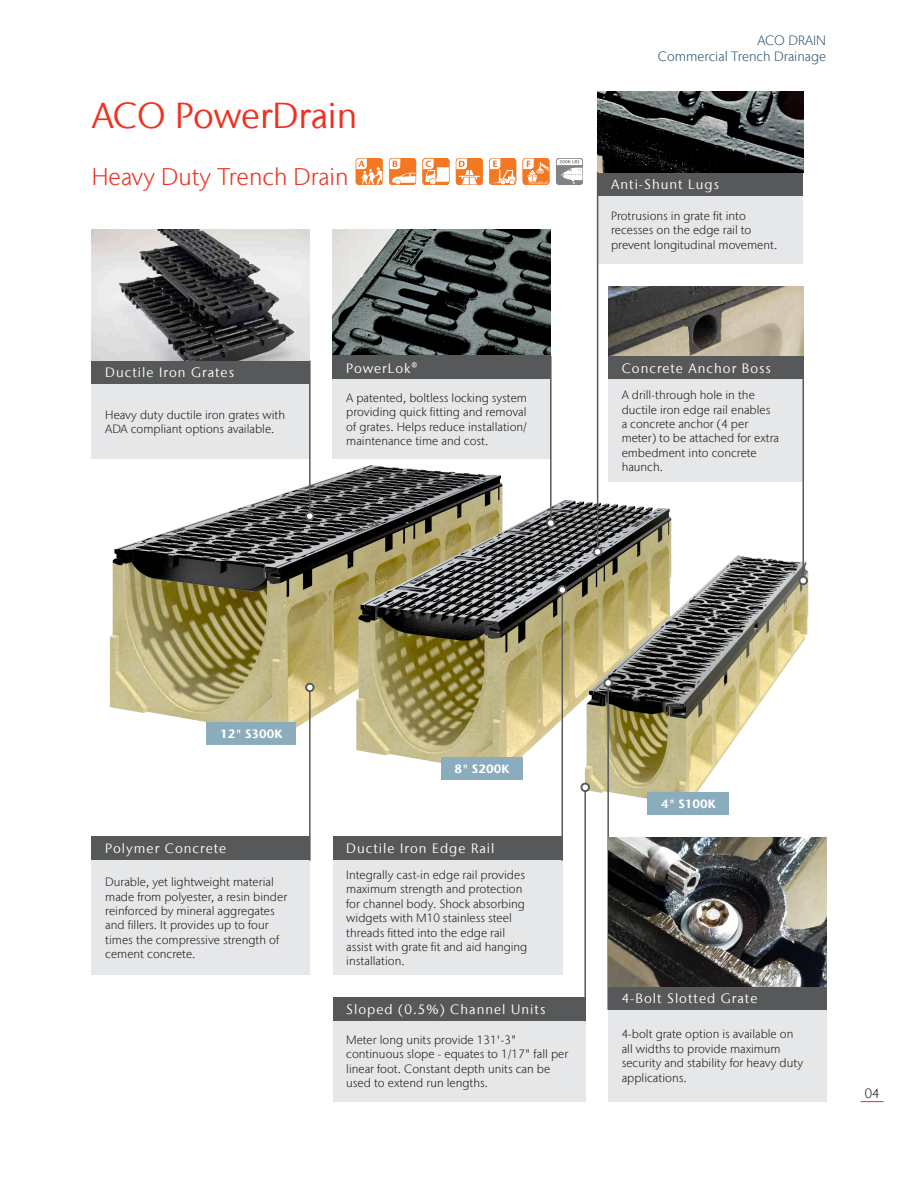
<style>
.page{position:relative;width:918px;height:1188px;background:#fff}
.page>*{position:absolute;margin:0;border:0;box-sizing:border-box;transform-origin:0 0}
.Header_01{font:36px "Stone Sans IIITC Com";letter-spacing:-.005em;color:#ef3122}
.Header_02{font:300 24px "Stone Sans IIITC Com";color:#ef3122}
.Gray_Cluster_Text{font:13.5px "Stone Sans IIITC Com";letter-spacing:.075em;color:#fff}
.t1{font:300 13.5px/16.2px "Stone Sans IIITC Com";color:#335875;text-align:right}
.t2{font:300 13.5px "Stone Sans IIITC Com";color:#231f20}
.t3{font:300 12px/14.4px "Stone Sans IIITC Com";color:#231f20}
.t4{font:700 12px "Stone Sans IIITC Com";color:#fff}
</style>
<div class="page">
<svg style="left:861px;top:1101px;width:23px;height:1px"></svg>
<img style="left:109px;top:459px;width:700px;height:356px">
<div style="left:92px;top:360px;width:218px;height:24px;background:#57585a"></div>
<div style="left:92px;top:384px;width:218px;height:75px;background:#e6e7e9"></div>
<img style="left:92px;top:229px;width:218px;height:131px">
<div style="left:306px;top:512px;width:8px;height:8px;background:#fff;border-radius:50%"></div>
<hr style="left:309px;top:361px;width:2px;height:151px;background:#57585a">
<div style="left:305px;top:511px;width:10px;height:10px;border:2px solid #57585a;border-radius:50%"></div>
<img style="left:333px;top:230px;width:218px;height:126px">
<div style="left:333px;top:356px;width:218px;height:24px;background:#57585a"></div>
<div style="left:333px;top:380px;width:218px;height:79px;background:#e6e7e9"></div>
<div style="left:547px;top:519px;width:8px;height:8px;background:#fff;border-radius:50%"></div>
<hr style="left:550px;top:356px;width:2px;height:163px;background:#57585a">
<div style="left:546px;top:518px;width:9px;height:10px;border:2px solid #57585a;border-radius:50%"></div>
<div style="left:598px;top:172px;width:205px;height:24px;background:#57585a"></div>
<div style="left:598px;top:196px;width:205px;height:68px;background:#e6e7e9"></div>
<div style="left:594px;top:548px;width:7px;height:7px;background:#fff;border-radius:50%"></div>
<div style="left:799px;top:577px;width:8px;height:8px;background:#fff;border-radius:50%"></div>
<div style="left:92px;top:836px;width:218px;height:25px;background:#57585a"></div>
<div style="left:92px;top:861px;width:218px;height:114px;background:#e6e7e9"></div>
<div style="left:306px;top:684px;width:7px;height:7px;background:#fff;border-radius:50%"></div>
<hr style="left:309px;top:691px;width:2px;height:170px;background:#57585a">
<div style="left:305px;top:683px;width:10px;height:9px;border:2px solid #57585a;border-radius:50%"></div>
<div style="left:333px;top:997px;width:252px;height:24px;background:#57585a"></div>
<div style="left:333px;top:1021px;width:252px;height:81px;background:#e6e7e9"></div>
<svg style="left:606px;top:681px;width:4px;height:4px"></svg>
<hr style="left:584px;top:791px;width:2px;height:230px;background:#57585a">
<div style="left:581px;top:783px;width:9px;height:9px;border:2px solid #57585a;border-radius:50%"></div>
<hr style="left:607px;top:687px;width:2px;height:323px;background:#57585a">
<div style="left:603px;top:678px;width:10px;height:10px;border:2px solid #57585a;border-radius:50%"></div>
<div style="left:333px;top:836px;width:229px;height:25px;background:#57585a"></div>
<div style="left:333px;top:861px;width:229px;height:114px;background:#e6e7e9"></div>
<div style="left:559px;top:587px;width:7px;height:7px;background:#fff;border-radius:50%"></div>
<hr style="left:562px;top:594px;width:1px;height:267px;background:#57585a">
<div style="left:558px;top:585px;width:9px;height:10px;border:2px solid #57585a;border-radius:50%"></div>
<div style="left:608px;top:356px;width:195px;height:24px;background:#57585a"></div>
<div style="left:608px;top:380px;width:195px;height:102px;background:#e6e7e9"></div>
<img style="left:608px;top:287px;width:195px;height:69px">
<div style="left:608px;top:986px;width:218px;height:24px;background:#57585a"></div>
<div style="left:608px;top:1010px;width:218px;height:92px;background:#e6e7e9"></div>
<img style="left:608px;top:838px;width:218px;height:149px">
<img style="left:598px;top:92px;width:205px;height:80px">
<div style="left:207px;top:723px;width:89px;height:22px;background:#8aacbc"></div>
<div style="left:441px;top:758px;width:82px;height:22px;background:#8aacbc"></div>
<div style="left:648px;top:792px;width:81px;height:22px;background:#8aacbc"></div>
<svg style="left:356px;top:158px;width:27px;height:27px"></svg>
<svg style="left:389px;top:158px;width:27px;height:27px"></svg>
<svg style="left:422px;top:158px;width:27px;height:27px"></svg>
<svg style="left:456px;top:158px;width:27px;height:27px"></svg>
<svg style="left:489px;top:158px;width:27px;height:27px"></svg>
<svg style="left:523px;top:158px;width:27px;height:27px"></svg>
<svg style="left:556px;top:158px;width:27px;height:27px"></svg>
<hr style="left:802px;top:356px;width:2px;height:221px;background:#57585a">
<div style="left:799px;top:576px;width:9px;height:9px;border:2px solid #57585a;border-radius:50%"></div>
<hr style="left:597px;top:172px;width:1px;height:376px;background:#57585a">
<div style="left:593px;top:547px;width:9px;height:10px;border:2px solid #57585a;border-radius:50%"></div>
<p class="Header_01" style="left:92px;top:93px;width:267px">ACO PowerDrain</p>
<p class="Header_02" style="left:92px;top:162px;width:258px">Heavy Duty Trench Drain</p>
<p class="Gray_Cluster_Text" style="left:105px;top:364px;width:130px">Ductile Iron Grates</p>
<p class="t3" style="left:105px;top:407px;width:181px">Heavy duty ductile iron grates with<br>ADA compliant options available.</p>
<p class="Gray_Cluster_Text" style="left:346px;top:359px;width:72px">PowerLok®</p>
<p class="t3" style="left:346px;top:391px;width:182px;text-align:justify">A patented, boltless locking system providing quick fitting and removal of grates. Helps reduce installation/ maintenance time and cost.</p>
<p class="t1" style="left:658px;top:32px;width:170px">ACO DRAIN<br>Commercial Trench Drainage</p>
<p class="Gray_Cluster_Text" style="left:611px;top:176px;width:109px">Anti-Shunt Lugs</p>
<p class="t3" style="left:611px;top:208px;width:168px">Protrusions in grate fit into recesses on the edge rail to prevent longitudinal movement.</p>
<p class="Gray_Cluster_Text" style="left:622px;top:359px;width:151px">Concrete Anchor Boss</p>
<p class="t3" style="left:622px;top:388px;width:159px">A drill-through hole in the ductile iron edge rail enables<br>a concrete anchor (4 per meter) to be attached for extra embedment into concrete haunch.</p>
<p class="t4" style="left:220px;top:726px;width:64px">12" S300K</p>
<p class="Gray_Cluster_Text" style="left:105px;top:840px;width:122px">Polymer Concrete</p>
<p class="t3" style="left:105px;top:875px;width:183px">Durable, yet lightweight material made from polyester, a resin binder reinforced by mineral aggregates and fillers. It provides up to four times the compressive strength of cement concrete.</p>
<p class="t4" style="left:454px;top:761px;width:56px">8" S200K</p>
<p class="Gray_Cluster_Text" style="left:346px;top:840px;width:150px">Ductile Iron Edge Rail</p>
<p class="t3" style="left:346px;top:868px;width:183px">Integrally cast-in edge rail provides maximum strength and protection for channel body. Shock absorbing widgets with M10 stainless steel threads fitted into the edge rail assist with grate fit and aid hanging installation.</p>
<p class="Gray_Cluster_Text" style="left:346px;top:1001px;width:201px">Sloped (0.5%) Channel Units</p>
<p class="t3" style="left:346px;top:1033px;width:224px">Meter long units provide 131'-3" continuous slope - equates to 1/17" fall per linear foot. Constant depth units can be used to extend run lengths.</p>
<p class="t4" style="left:661px;top:796px;width:56px">4" S100K</p>
<p class="Gray_Cluster_Text" style="left:622px;top:989px;width:137px">4-Bolt Slotted Grate</p>
<p class="t3" style="left:622px;top:1027px;width:183px">4-bolt grate option is available on all widths to provide maximum security and stability for heavy duty applications.</p>
<p class="t2" style="left:865px;top:1085px;width:16px">04</p>
</div>
